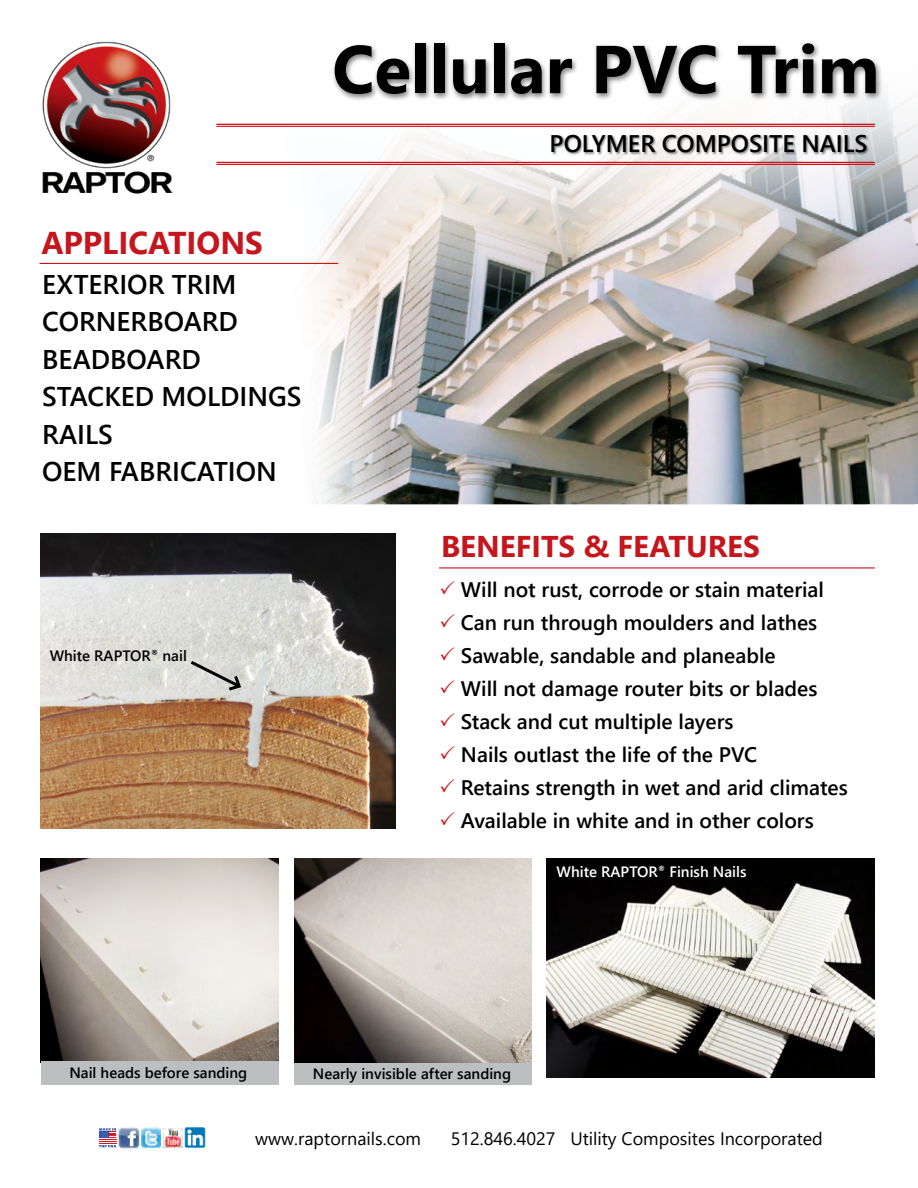
<style>
.page{position:relative;width:918px;height:1188px;background:#fff}
.page>*{position:absolute;margin:0;border:0;box-sizing:border-box;transform-origin:0 0}
.t1{font:700 67.5px "Segoe UI";color:#000}
.t2{font:700 31.5px "Segoe UI";color:#c4161c}
.t3{font:700 30px "Segoe UI";color:#c4161c}
.t4{font:600 27px/37.5px "Segoe UI";color:#000}
.t5{font:600 24px "Segoe UI";color:#000}
.t6{font:600 21px/33px "Segoe UI";color:#000}
.t7{font:18px "Segoe UI";color:#000}
.t8{font:600 15px "Segoe UI";color:#000}
.t9{font:600 15px "Segoe UI";color:#fff}
.t10{font:600 15px "Segoe UI";color:#000101}
</style>
<div class="page">
<img style="left:42px;top:41px;width:130px;height:153px">
<img style="left:119px;top:1128px;width:20px;height:20px">
<img style="left:141px;top:1127px;width:20px;height:21px">
<img style="left:163px;top:1128px;width:19px;height:19px">
<svg style="left:99px;top:1128px;width:17px;height:19px"></svg>
<img style="left:185px;top:1127px;width:20px;height:21px">
<img style="left:270px;top:92px;width:648px;height:412px">
<div style="left:331px;top:40px;width:552px;height:62px;background:#000;opacity:.52"></div>
<img style="left:40px;top:858px;width:238px;height:205px">
<img style="left:294px;top:858px;width:238px;height:205px">
<hr style="left:40px;top:263px;width:298px;height:1px;background:#c4161c">
<hr style="left:439px;top:567px;width:436px;height:2px;background:#c4161c">
<hr style="left:216px;top:162px;width:659px;height:1px;background:#ce171e">
<hr style="left:216px;top:164px;width:659px;height:1px;background:#ce171e">
<hr style="left:216px;top:124px;width:659px;height:1px;background:#ce171e">
<hr style="left:216px;top:126px;width:659px;height:1px;background:#ce171e">
<div style="left:551px;top:135px;width:318px;height:20px;background:#000;opacity:.49"></div>
<img style="left:547px;top:859px;width:327px;height:219px">
<img style="left:41px;top:533px;width:355px;height:296px">
<svg style="left:187px;top:658px;width:56px;height:35px;background:#c3c3c0"></svg>
<div style="left:41px;top:1062px;width:237px;height:23px;background:#bcbec0"></div>
<div style="left:294px;top:1063px;width:238px;height:22px;background:#bcbec0"></div>
<h1 class="t1" style="left:332px;top:6px;width:549px">Cellular PVC Trim</h1>
<h2 class="t2" style="left:41px;top:213px;width:223px">APPLICATIONS</h2>
<p class="t4" style="left:42px;top:263px;width:261px">EXTERIOR TRIM<br>CORNERBOARD<br>BEADBOARD<br>STACKED MOLDINGS<br>RAILS<br>OEM FABRICATION</p>
<p class="t10" style="left:50px;top:642px;width:139px">White RAPTOR<sup>®</sup> nail</p>
<p class="t5" style="left:550px;top:121px;width:320px">POLYMER COMPOSITE NAILS</p>
<h3 class="t3" style="left:441px;top:518px;width:321px">BENEFITS &amp; FEATURES</h3>
<p class="t6" style="left:461px;top:572px;width:388px">Will not rust, corrode or stain material Can run through moulders and lathes Sawable, sandable and planeable<br>Will not damage router bits or blades Stack and cut multiple layers<br>Nails outlast the life of the PVC<br>Retains strength in wet and arid climates Available in white and in other colors</p>
<p class="t9" style="left:557px;top:858px;width:191px">White RAPTOR<sup>®</sup> Finish Nails</p>
<p class="t8" style="left:69px;top:1058px;width:179px">Nail heads before sanding</p>
<p class="t8" style="left:313px;top:1059px;width:200px">Nearly invisible after sanding</p>
<p class="t7" style="left:255px;top:1122px;width:167px">www.raptornails.com</p>
<p class="t7" style="left:451px;top:1122px;width:374px">512.846.4027 Utility Composites Incorporated</p>
</div>
